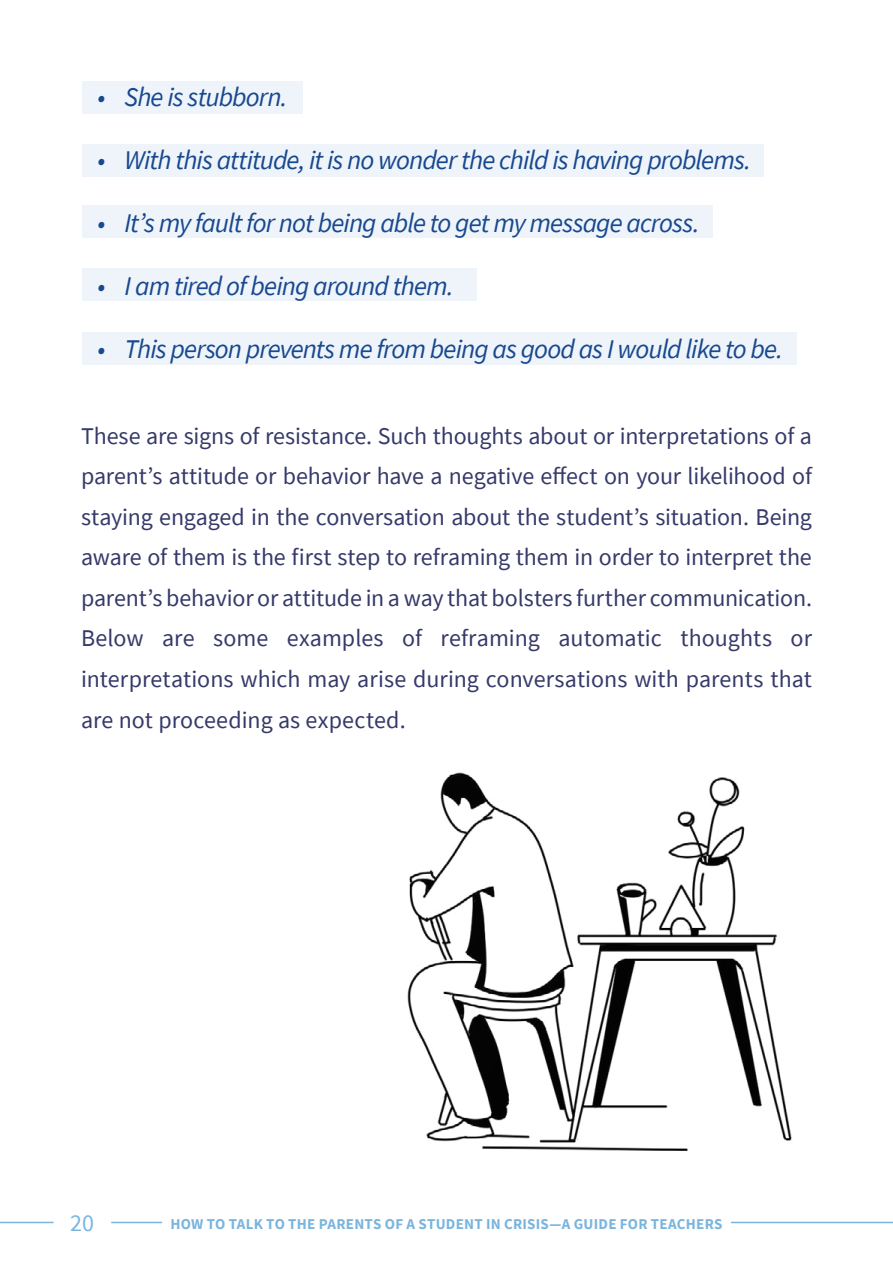
<style>
.page{position:relative;width:893px;height:1263px;background:#fff}
.page>*{position:absolute;margin:0;border:0;box-sizing:border-box;transform-origin:0 0}
.t1{font:italic 27px "Source Sans Pro";letter-spacing:-.035em;color:#18488e}
._16pt_Size_Align_Left{font:24px/40.5px "Source Sans Pro";letter-spacing:.005em;color:#363a6a;text-align:justify}
.t2{font:24px "Source Sans Pro";color:#7ab5de}
.t3{font:700 15px "Source Sans Pro";letter-spacing:.015em;color:#7ab5de}
</style>
<div class="page">
<hr style="left:111px;top:1222px;width:51px;height:1px;background:#7ab5de">
<hr style="left:0;top:1222px;width:54px;height:1px;background:#7ab5de">
<hr style="left:731px;top:1222px;width:162px;height:1px;background:#7ab5de">
<div style="left:82px;top:81px;width:221px;height:33px;background:#eef4fa"></div>
<div style="left:82px;top:206px;width:630px;height:32px;background:#eef4fa"></div>
<div style="left:82px;top:268px;width:395px;height:33px;background:#eef4fa"></div>
<div style="left:82px;top:332px;width:715px;height:33px;background:#eef4fa"></div>
<div style="left:82px;top:144px;width:682px;height:33px;background:#eef4fa"></div>
<img style="left:407px;top:772px;width:385px;height:379px">
<p class="t1" style="left:98px;top:80px;width:191px">• She is stubborn.</p>
<p class="t1" style="left:98px;top:143px;width:655px">• With this attitude, it is no wonder the child is having problems.</p>
<p class="t1" style="left:98px;top:206px;width:603px">• It’s my fault for not being able to get my message across.</p>
<p class="t1" style="left:98px;top:269px;width:358px">• I am tired of being around them.</p>
<p class="t1" style="left:98px;top:332px;width:687px">• This person prevents me from being as good as I would like to be.</p>
<p class="_16pt_Size_Align_Left" style="left:81px;top:416px;width:732px">These are signs of resistance. Such thoughts about or interpretations of a parent’s attitude or behavior have a negative effect on your likelihood of staying engaged in the conversation about the student’s situation. Being aware of them is the first step to reframing them in order to interpret the parent’s behavior or attitude in a way that bolsters further communication.<br>Below are some examples of reframing automatic thoughts or interpretations which may arise during conversations with parents that are not proceeding as expected.</p>
<p class="t2" style="left:70px;top:1207px;width:25px">20</p>
<p class="t3" style="left:170px;top:1214px;width:554px">HOW TO TALK TO THE PARENTS OF A STUDENT IN CRISIS—A GUIDE FOR TEACHERS</p>
</div>
